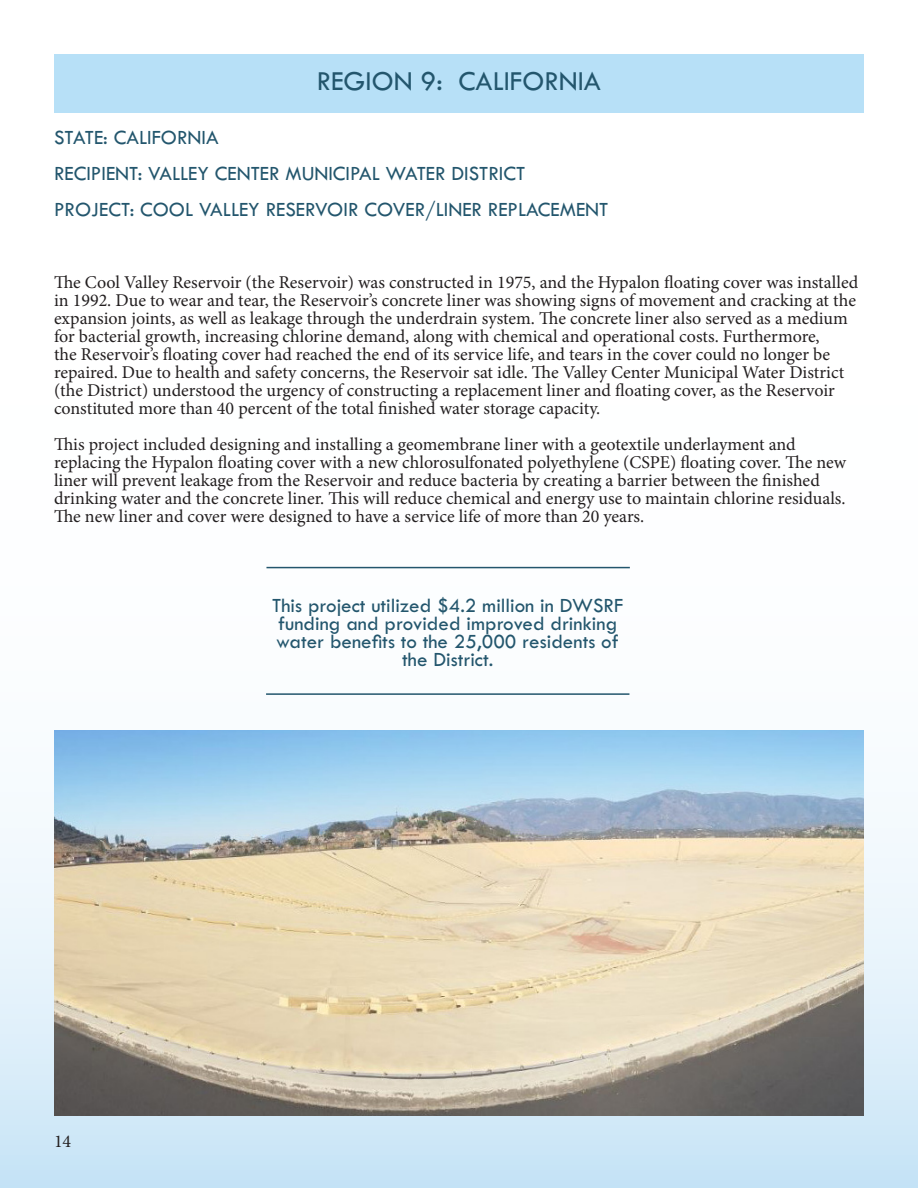
<style>
.page{position:relative;width:918px;height:1188px;background:#fff}
.page>*{position:absolute;margin:0;border:0;box-sizing:border-box;transform-origin:0 0}
.t1{font:28.5px "Tw Cen MT Std";color:#23566d}
.t2{font:21px/18px "Tw Cen MT Std";color:#23566d}
.t3{font:18px/18px "Minion Pro";color:#231f20}
</style>
<div class="page">
<img style="left:0;top:112px;width:918px;height:1076px">
<div style="left:54px;top:54px;width:810px;height:58px;background:#b7e0f7"></div>
<img style="left:55px;top:731px;width:809px;height:384px">
<hr style="left:266px;top:693px;width:363px;height:2px;background:#23566d">
<hr style="left:266px;top:567px;width:364px;height:1px;background:#23566d">
<h2 class="t1" style="left:317px;top:66px;width:286px">REGION 9: CALIFORNIA</h2>
<h3 class="t2" style="left:54px;top:120px;width:556px;line-height:36px">STATE: CALIFORNIA<br>RECIPIENT: VALLEY CENTER MUNICIPAL WATER DISTRICT<br>PROJECT: COOL VALLEY RESERVOIR COVER/LINER REPLACEMENT</h3>
<p class="t3" style="left:54px;top:273px;width:806px">The Cool Valley Reservoir (the Reservoir) was constructed in 1975, and the Hypalon floating cover was installed in 1992. Due to wear and tear, the Reservoir’s concrete liner was showing signs of movement and cracking at the expansion joints, as well as leakage through the underdrain system. The concrete liner also served as a medium for bacterial growth, increasing chlorine demand, along with chemical and operational costs. Furthermore,<br>the Reservoir’s floating cover had reached the end of its service life, and tears in the cover could no longer be repaired. Due to health and safety concerns, the Reservoir sat idle. The Valley Center Municipal Water District (the District) understood the urgency of constructing a replacement liner and floating cover, as the Reservoir constituted more than 40 percent of the total finished water storage capacity.</p>
<p class="t3" style="left:54px;top:435px;width:794px">This project included designing and installing a geomembrane liner with a geotextile underlayment and replacing the Hypalon floating cover with a new chlorosulfonated polyethylene (CSPE) floating cover. The new liner will prevent leakage from the Reservoir and reduce bacteria by creating a barrier between the finished drinking water and the concrete liner. This will reduce chemical and energy use to maintain chlorine residuals.<br>The new liner and cover were designed to have a service life of more than 20 years.</p>
<p class="t3" style="left:54px;top:1132px;width:19px">14</p>
<p class="t2" style="left:272px;top:597px;width:353px;text-align:center">This project utilized $4.2 million in DWSRF funding and provided improved drinking water benefits to the 25,000 residents of the District.</p>
</div>
